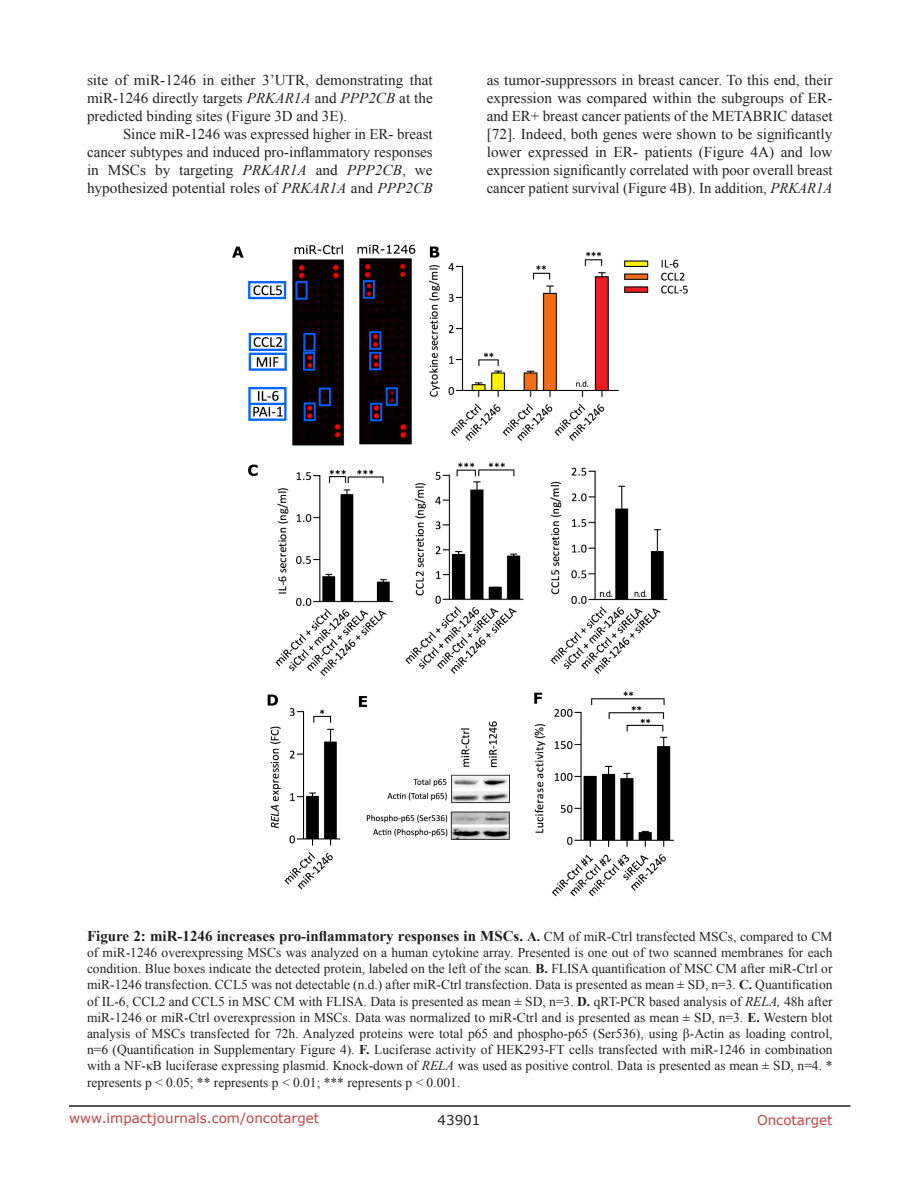
<style>
.page{position:relative;width:918px;height:1188px;background:#fff}
.page>*{position:absolute;margin:0;border:0;box-sizing:border-box;transform-origin:0 0}
.BodyText{font:15px/18px "Times New Roman";color:#231f20;text-align:justify}
.figuretext{font:700 15px "Times New Roman";color:#231f20}
.figuretext-2{font:13.5px/16.2px "Times New Roman";color:#231f20;text-align:justify}
.t1{font:13.5px "Verdana";color:#c24141}
.t2{font:13.5px "Verdana";color:#231f20}
.s1{font-style:italic}
.s2{font-size:13.5px}
.s3{font-weight:400;font-size:13.5px}
.s4{font-weight:700}
</style>
<div class="page">
<hr style="left:69px;top:1105px;width:781px;height:2px;background:#231f20">
<img style="left:232px;top:244px;width:456px;height:653px">
<p class="BodyText" style="left:87px;top:71px;width:347px">site of miR-1246 in either 3’UTR, demonstrating that miR-1246 directly targets <span class="s1">PRKAR1A</span> and <span class="s1">PPP2CB</span> at the predicted binding sites (Figure 3D and 3E).</p>
<p class="BodyText" style="left:87px;top:125px;width:347px;text-indent:36px">Since miR-1246 was expressed higher in ER- breast cancer subtypes and induced pro-inflammatory responses in MSCs by targeting <span class="s1">PRKAR1A</span> and <span class="s1">PPP2CB</span>, we hypothesized potential roles of <span class="s1">PRKAR1A</span> and <span class="s1">PPP2CB</span></p>
<p class="BodyText" style="left:487px;top:71px;width:347px">as tumor-suppressors in breast cancer. To this end, their expression was compared within the subgroups of ER&shy;and ER+ breast cancer patients of the METABRIC dataset [72]. Indeed, both genes were shown to be significantly lower expressed in ER- patients (Figure 4A) and low expression significantly correlated with poor overall breast cancer patient survival (Figure 4B). In addition, <span class="s1">PRKAR1A</span></p>
<p class="figuretext" style="left:87px;top:925px;width:747px">Figure 2: miR-1246 increases pro-inflammatory responses in MSCs. <span class="s2">A.</span> <span class="s3">CM of miR-Ctrl transfected MSCs, compared to CM</span></p>
<p class="figuretext-2" style="left:87px;top:944px;width:747px">of miR-1246 overexpressing MSCs was analyzed on a human cytokine array. Presented is one out of two scanned membranes for each condition. Blue boxes indicate the detected protein, labeled on the left of the scan. <span class="s4">B.</span> FLISA quantification of MSC CM after miR-Ctrl or miR-1246 transfection. CCL5 was not detectable (n.d.) after miR-Ctrl transfection. Data is presented as mean ± SD, n=3. <span class="s4">C.</span> Quantification of IL-6, CCL2 and CCL5 in MSC CM with FLISA. Data is presented as mean ± SD, n=3. <span class="s4">D.</span> qRT-PCR based analysis of <span class="s1">RELA,</span> 48h after miR-1246 or miR-Ctrl overexpression in MSCs. Data was normalized to miR-Ctrl and is presented as mean ± SD, n=3. <span class="s4">E.</span> Western blot analysis of MSCs transfected for 72h. Analyzed proteins were total p65 and phospho-p65 (Ser536), using β-Actin as loading control, n=6 (Quantification in Supplementary Figure 4). <span class="s4">F.</span> Luciferase activity of HEK293-FT cells transfected with miR-1246 in combination with a NF-κB luciferase expressing plasmid. Knock-down of <span class="s1">RELA</span> was used as positive control. Data is presented as mean ± SD, n=4. * represents p &lt; 0.05; ** represents p &lt; 0.01; *** represents p &lt; 0.001.</p>
<p class="t1" style="left:69px;top:1109px;width:252px">www.impactjournals.com/oncotarget</p>
<p class="t2" style="left:438px;top:1111px;width:44px">43901</p>
<p class="t1" style="left:757px;top:1111px;width:77px">Oncotarget</p>
</div>
